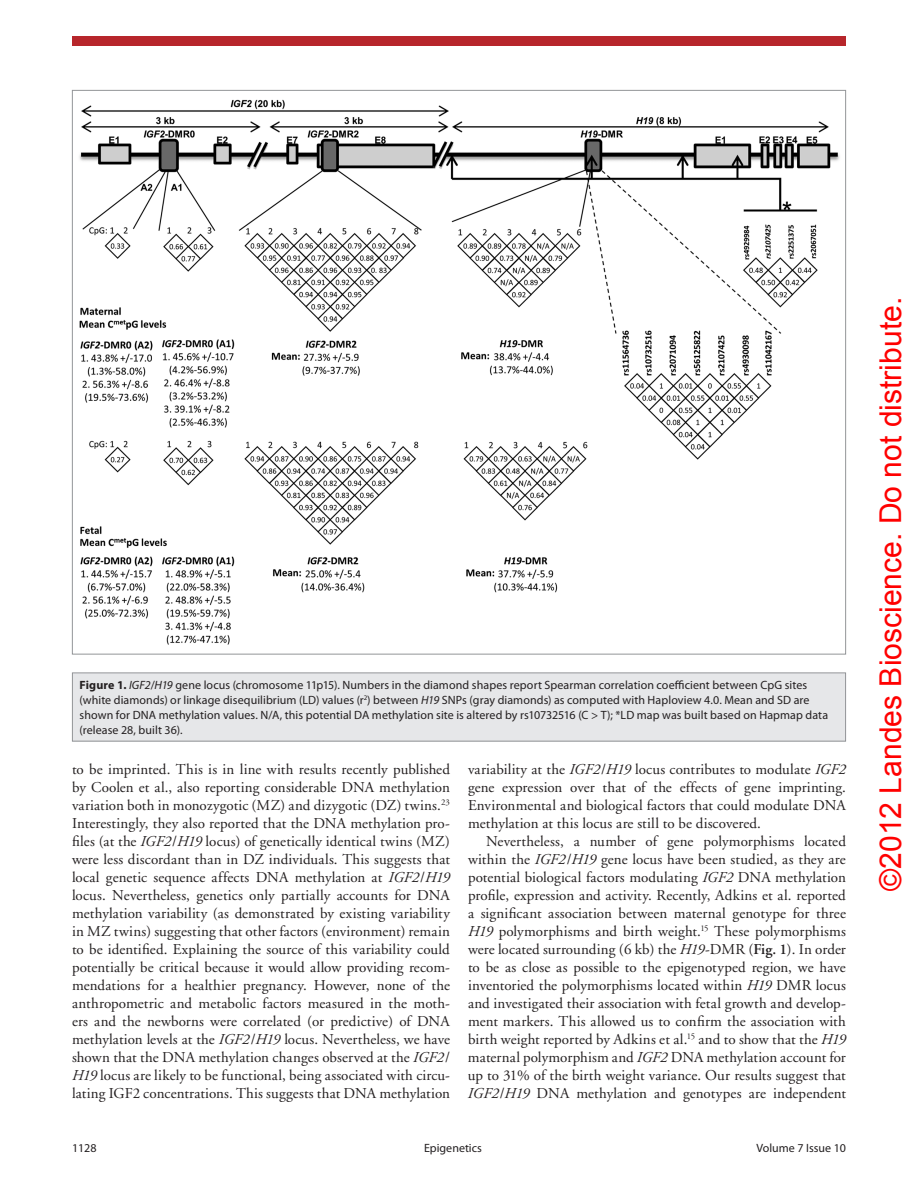
<style>
.page{position:relative;width:918px;height:1188px;background:#fff}
.page>*{position:absolute;margin:0;border:0;box-sizing:border-box;transform-origin:0 0}
.t1{font:30.15px "Arial";color:#f00}
.t2{font:15px/18px "Adobe Garamond";letter-spacing:.01em;color:#231f20;text-align:justify}
.t3{font:12px/15px "Myriad Pro";letter-spacing:.005em;color:#231f20}
.s1{font-weight:700}
.s2{font-style:italic}
.s3{font-weight:600}
</style>
<div class="page">
<div style="left:72px;top:36px;width:774px;height:10px;background:#b7262b"></div>
<img style="left:79px;top:99px;width:761px;height:546px">
<div style="left:72px;top:673px;width:774px;height:68px;background:#e6e7e9"></div>
<div style="left:72px;top:673px;width:774px;height:69px;border:1px solid #939598"></div>
<p class="t3" style="left:80px;top:677px;width:750px"><span class="s1">Figure 1.</span> <span class="s2">IGF2</span>/<span class="s2">H19</span> gene locus (chromosome 11p15). Numbers in the diamond shapes report Spearman correlation coefficient between CpG sites (white diamonds) or linkage disequilibrium (LD) values (r<sup>2</sup>) between <span class="s2">H19</span> SNPs (gray diamonds) as computed with Haploview 4.0. Mean and SD are shown for DNA methylation values. N/A, this potential DA methylation site is altered by rs10732516 (C &gt; T); *LD map was built based on Hapmap data (release 28, built 36).</p>
<p class="t2" style="left:72px;top:761px;width:380px">to be imprinted. This is in line with results recently published by Coolen et al., also reporting considerable DNA methylation variation both in monozygotic (MZ) and dizygotic (DZ) twins.<sup>23<br></sup>Interestingly, they also reported that the DNA methylation pro&shy;files (at the <span class="s2">IGF2</span>/<span class="s2">H19</span> locus) of genetically identical twins (MZ) were less discordant than in DZ individuals. This suggests that local genetic sequence affects DNA methylation at <span class="s2">IGF2</span>/<span class="s2">H19 </span>locus. Nevertheless, genetics only partially accounts for DNA methylation variability (as demonstrated by existing variability in MZ twins) suggesting that other factors (environment) remain to be identified. Explaining the source of this variability could potentially be critical because it would allow providing recom&shy;mendations for a healthier pregnancy. However, none of the anthropometric and metabolic factors measured in the moth&shy;ers and the newborns were correlated (or predictive) of DNA methylation levels at the <span class="s2">IGF2</span>/<span class="s2">H19</span> locus. Nevertheless, we have shown that the DNA methylation changes observed at the <span class="s2">IGF2</span>/ <span class="s2">H19</span> locus are likely to be functional, being associated with circu&shy;lating IGF2 concentrations. This suggests that DNA methylation</p>
<p class="t2" style="left:468px;top:761px;width:379px">variability at the <span class="s2">IGF2</span>/<span class="s2">H19</span> locus contributes to modulate <span class="s2">IGF2 </span>gene expression over that of the effects of gene imprinting.<br>Environmental and biological factors that could modulate DNA methylation at this locus are still to be discovered.</p>
<p class="t2" style="left:468px;top:833px;width:380px;text-indent:18px">Nevertheless, a number of gene polymorphisms located within the <span class="s2">IGF2</span>/<span class="s2">H19</span> gene locus have been studied, as they are potential biological factors modulating <span class="s2">IGF2</span> DNA methylation profile, expression and activity. Recently, Adkins et al. reported a significant association between maternal genotype for three <span class="s2">H19</span> polymorphisms and birth weight.<sup>15</sup> These polymorphisms were located surrounding (6 kb) the <span class="s2">H19</span>-DMR (<span class="s3">Fig. 1</span>). In order to be as close as possible to the epigenotyped region, we have inventoried the polymorphisms located within <span class="s2">H19</span> DMR locus and investigated their association with fetal growth and develop&shy;ment markers. This allowed us to confirm the association with birth weight reported by Adkins et al.<sup>15</sup> and to show that the <span class="s2">H19 </span>maternal polymorphism and <span class="s2">IGF2</span> DNA methylation account for up to 31% of the birth weight variance. Our results suggest that <span class="s2">IGF2</span>/<span class="s2">H19</span> DNA methylation and genotypes are independent</p>
<p class="t3" style="left:72px;top:1140px;width:26px">1128</p>
<p class="t3" style="left:424px;top:1140px;width:59px">Epigenetics</p>
<p class="t3" style="left:757px;top:1140px;width:91px">Volume 7 Issue 10</p>
<h1 class="t1" style="left:871px;top:891px;width:595px;rotate:-90deg">©2012 Landes Bioscience. Do not distribute.</h1>
</div>
